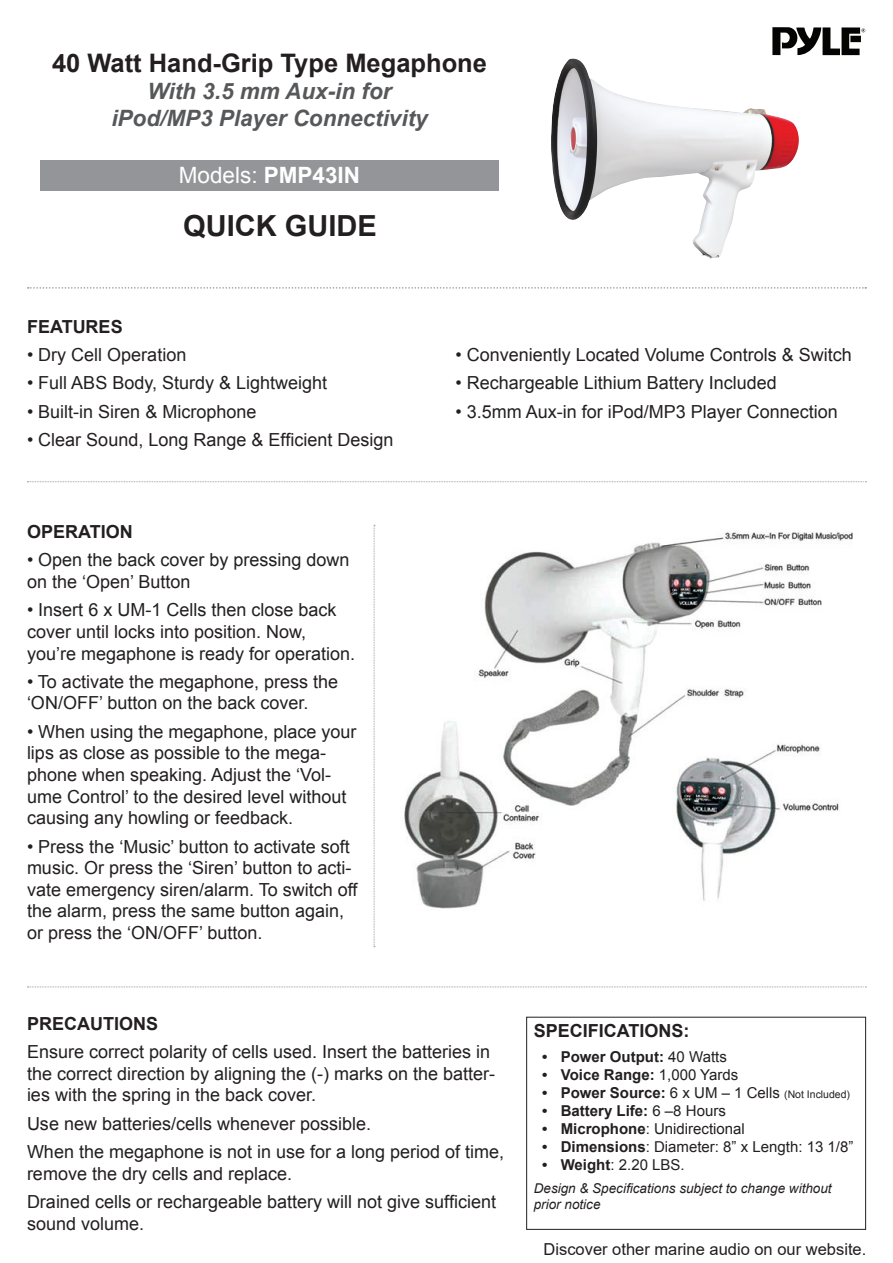
<style>
.page{position:relative;width:893px;height:1263px;background:#fff}
.page>*{position:absolute;margin:0;border:0;box-sizing:border-box;transform-origin:0 0}
.t1{font:700 29.1px "Arial";color:#231f20}
.t2{font:700 25.5px "Arial";color:#231f20}
.t3{font:italic 700 22.5px/27px "Arial";color:#57585a;text-align:center}
.t4{font:22.5px "Arial";color:#fff}
.Body{font:18px/21.6px "Arial";color:#231f20}
.Heading{font:700 18px "Arial";color:#231f20}
.t5{font:16.5px "Arial";color:#221e1f}
.t6{font:700 15px "Arial";color:#231f20}
.t7{font:15px "Arial";color:#231f20}
.t8{font:italic 13.5px/16.2px "Arial";color:#231f20}
.s1{font-weight:700}
.s2{font-weight:400}
.s3{font-weight:400;font-size:10.5px}
</style>
<div class="page">
<div style="left:526px;top:1017px;width:340px;height:213px;border:1px solid #231f20"></div>
<svg style="left:772px;top:27px;width:93px;height:28px"></svg>
<img style="left:551px;top:59px;width:248px;height:200px">
<svg style="left:28px;top:287px;width:838px;height:2px"></svg>
<svg style="left:374px;top:525px;width:1px;height:422px"></svg>
<svg style="left:27px;top:481px;width:839px;height:1px"></svg>
<svg style="left:27px;top:986px;width:839px;height:1px"></svg>
<div style="left:40px;top:160px;width:459px;height:31px;background:#939598"></div>
<img style="left:404px;top:532px;width:449px;height:377px">
<p class="t2" style="left:52px;top:46px;width:436px">40 Watt Hand-Grip Type Megaphone</p>
<p class="t3" style="left:111px;top:78px;width:318px">With 3.5 mm Aux-in for iPod/MP3 Player Connectivity</p>
<p class="t4" style="left:179px;top:161px;width:183px">Models: <span class="s1">PMP43IN</span></p>
<p class="t1" style="left:183px;top:206px;width:195px">QUICK GUIDE</p>
<p class="Heading" style="left:27px;top:314px;width:97px">FEATURES</p>
<p class="Body" style="left:27px;top:344px;width:161px">• Dry Cell Operation</p>
<p class="Body" style="left:27px;top:372px;width:302px">• Full ABS Body, Sturdy &amp; Lightweight</p>
<p class="Body" style="left:27px;top:401px;width:231px">• Built-in Siren &amp; Microphone</p>
<p class="Body" style="left:27px;top:429px;width:368px">• Clear Sound, Long Range &amp; Efficient Design</p>
<p class="Heading" style="left:27px;top:520px;width:107px">OPERATION</p>
<p class="Body" style="left:27px;top:549px;width:324px">• Open the back cover by pressing down on the ‘Open’ Button</p>
<p class="Body" style="left:27px;top:599px;width:330px">• Insert 6 x UM-1 Cells then close back cover until locks into position. Now, you’re megaphone is ready for operation.</p>
<p class="Body" style="left:27px;top:671px;width:313px">• To activate the megaphone, press the ‘ON/OFF’ button on the back cover.</p>
<p class="Body" style="left:27px;top:721px;width:331px">• When using the megaphone, place your lips as close as possible to the mega&shy;phone when speaking. Adjust the ‘Vol&shy;ume Control’ to the desired level without causing any howling or feedback.</p>
<p class="Body" style="left:27px;top:836px;width:332px">• Press the ‘Music’ button to activate soft music. Or press the ‘Siren’ button to acti&shy;vate emergency siren/alarm. To switch off the alarm, press the same button again, or press the ‘ON/OFF’ button.</p>
<p class="Body" style="left:455px;top:344px;width:398px">• Conveniently Located Volume Controls &amp; Switch</p>
<p class="Body" style="left:455px;top:372px;width:323px">• Rechargeable Lithium Battery Included</p>
<p class="Body" style="left:455px;top:401px;width:384px">• 3.5mm Aux-in for iPod/MP3 Player Connection</p>
<p class="Heading" style="left:27px;top:1011px;width:133px">PRECAUTIONS</p>
<p class="Body" style="left:27px;top:1041px;width:470px">Ensure correct polarity of cells used. Insert the batteries in the correct direction by aligning the (-) marks on the batter&shy;ies with the spring in the back cover.</p>
<p class="Body" style="left:27px;top:1113px;width:346px">Use new batteries/cells whenever possible.</p>
<p class="Body" style="left:27px;top:1141px;width:479px">When the megaphone is not in use for a long period of time, remove the dry cells and replace.</p>
<p class="Body" style="left:27px;top:1191px;width:471px">Drained cells or rechargeable battery will not give sufficient sound volume.</p>
<p class="Heading" style="left:534px;top:1019px;width:157px">SPECIFICATIONS:</p>
<p class="t6" style="left:542px;top:1047px;width:186px">• Power Output: <span class="s2">40 Watts</span></p>
<p class="t6" style="left:542px;top:1065px;width:198px">• Voice Range: <span class="s2">1,000 Yards</span></p>
<p class="t6" style="left:542px;top:1083px;width:310px">• Power Source: <span class="s2">6 x UM – 1 Cells</span> <span class="s3">(Not Included)</span></p>
<p class="t6" style="left:542px;top:1101px;width:185px">• Battery Life: <span class="s2">6 –8 Hours</span></p>
<p class="t7" style="left:542px;top:1119px;width:204px"><span class="s1">• Microphone</span>: Unidirectional</p>
<p class="t7" style="left:542px;top:1137px;width:313px"><span class="s1">• Dimensions</span>: Diameter: 8” x Length: 13 1/8”</p>
<p class="t7" style="left:542px;top:1155px;width:144px"><span class="s1">• Weight</span>: 2.20 LBS.</p>
<p class="t8" style="left:534px;top:1180px;width:299px">Design &amp; Specifications subject to change without prior notice</p>
<p class="t5" style="left:543px;top:1237px;width:324px">Discover other marine audio on our website.</p>
</div>
